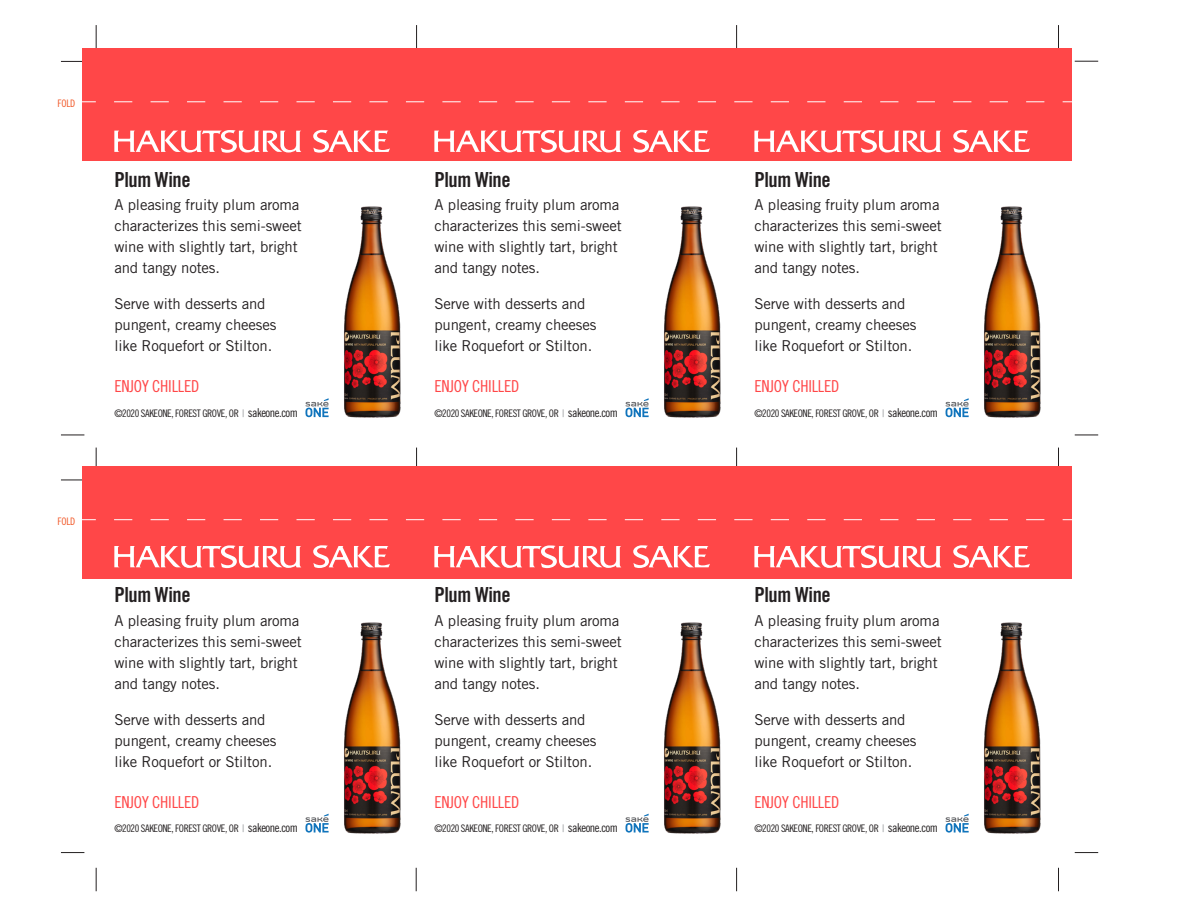
<style>
.page{position:relative;width:1188px;height:918px;background:#fff}
.page>*{position:absolute;margin:0;border:0;box-sizing:border-box;transform-origin:0 0}
.t1{font:20.85px "Trade Gothic Bold Cond Twenty";letter-spacing:-.02em;color:#231f20}
.t2{font:16.5px "Trade Gothic Cond Eighteen";letter-spacing:-.015em;color:#ff4748}
.t3{font:15px/21px "Trade Gothic";letter-spacing:-.01em;color:#231f20}
.t4{font:10.35px "Trade Gothic Cond Eighteen";letter-spacing:-.04em;color:#231f20}
.t5{font:10.35px "Trade Gothic Cond Eighteen";letter-spacing:-.02em;color:#f15929}
.s1{color:#939598}
.s2{font-size:12.15px}
</style>
<div class="page">
<svg style="left:96px;top:868px;width:1px;height:23px"></svg>
<svg style="left:416px;top:868px;width:1px;height:23px"></svg>
<svg style="left:736px;top:868px;width:1px;height:23px"></svg>
<svg style="left:1058px;top:868px;width:1px;height:23px"></svg>
<svg style="left:96px;top:25px;width:1px;height:24px"></svg>
<svg style="left:416px;top:25px;width:1px;height:24px"></svg>
<svg style="left:736px;top:25px;width:1px;height:24px"></svg>
<svg style="left:1058px;top:25px;width:1px;height:24px"></svg>
<svg style="left:1075px;top:435px;width:23px;height:1px"></svg>
<svg style="left:1075px;top:61px;width:23px;height:1px"></svg>
<svg style="left:1075px;top:852px;width:23px;height:1px"></svg>
<svg style="left:61px;top:435px;width:23px;height:1px"></svg>
<svg style="left:61px;top:61px;width:21px;height:1px"></svg>
<svg style="left:61px;top:852px;width:23px;height:1px"></svg>
<svg style="left:61px;top:480px;width:21px;height:1px"></svg>
<svg style="left:96px;top:448px;width:1px;height:18px"></svg>
<svg style="left:416px;top:448px;width:1px;height:18px"></svg>
<svg style="left:736px;top:448px;width:1px;height:18px"></svg>
<svg style="left:1058px;top:448px;width:1px;height:18px"></svg>
<div style="left:82px;top:49px;width:990px;height:112px;background:#ff4748"></div>
<div style="left:82px;top:466px;width:990px;height:113px;background:#ff4748"></div>
<svg style="left:82px;top:519px;width:990px;height:1px"></svg>
<img style="left:344px;top:206px;width:57px;height:212px">
<svg style="left:305px;top:398px;width:24px;height:19px"></svg>
<svg style="left:114px;top:130px;width:187px;height:23px"></svg>
<svg style="left:313px;top:130px;width:77px;height:23px"></svg>
<img style="left:664px;top:206px;width:57px;height:212px">
<svg style="left:625px;top:398px;width:24px;height:19px"></svg>
<svg style="left:434px;top:130px;width:187px;height:23px"></svg>
<svg style="left:633px;top:130px;width:77px;height:23px"></svg>
<img style="left:984px;top:206px;width:57px;height:212px">
<svg style="left:946px;top:398px;width:23px;height:19px"></svg>
<svg style="left:754px;top:130px;width:188px;height:23px"></svg>
<svg style="left:953px;top:130px;width:77px;height:23px"></svg>
<img style="left:344px;top:622px;width:57px;height:212px">
<svg style="left:305px;top:814px;width:24px;height:19px"></svg>
<svg style="left:114px;top:545px;width:187px;height:23px"></svg>
<svg style="left:313px;top:545px;width:77px;height:23px"></svg>
<img style="left:664px;top:622px;width:57px;height:212px">
<svg style="left:625px;top:814px;width:24px;height:19px"></svg>
<svg style="left:434px;top:545px;width:187px;height:23px"></svg>
<svg style="left:633px;top:545px;width:77px;height:23px"></svg>
<img style="left:984px;top:622px;width:57px;height:212px">
<svg style="left:946px;top:814px;width:23px;height:19px"></svg>
<svg style="left:754px;top:545px;width:188px;height:23px"></svg>
<svg style="left:953px;top:545px;width:77px;height:23px"></svg>
<svg style="left:82px;top:102px;width:990px;height:1px"></svg>
<p class="t5" style="left:58px;top:97px;width:19px">FOLD</p>
<p class="t5" style="left:58px;top:515px;width:19px">FOLD</p>
<p class="t1" style="left:114px;top:167px;width:78px">Plum Wine</p>
<p class="t3" style="left:114px;top:194px;width:189px">A pleasing fruity plum aroma characterizes this semi-sweet wine with slightly tart, bright and tangy notes.</p>
<p class="t3" style="left:114px;top:293px;width:164px">Serve with desserts and pungent, creamy cheeses like Roquefort or Stilton.</p>
<p class="t2" style="left:114px;top:377px;width:87px">ENJOY CHILLED</p>
<p class="t4" style="left:114px;top:407px;width:185px">©2020 SAKEONE, FOREST GROVE, OR <span class="s1">|</span> <span class="s2">sakeone.com</span></p>
<p class="t1" style="left:114px;top:582px;width:78px">Plum Wine</p>
<p class="t3" style="left:114px;top:610px;width:189px">A pleasing fruity plum aroma characterizes this semi-sweet wine with slightly tart, bright and tangy notes.</p>
<p class="t3" style="left:114px;top:709px;width:164px">Serve with desserts and pungent, creamy cheeses like Roquefort or Stilton.</p>
<p class="t2" style="left:114px;top:792px;width:87px">ENJOY CHILLED</p>
<p class="t4" style="left:114px;top:823px;width:185px">©2020 SAKEONE, FOREST GROVE, OR <span class="s1">|</span> <span class="s2">sakeone.com</span></p>
<p class="t1" style="left:434px;top:167px;width:78px">Plum Wine</p>
<p class="t1" style="left:754px;top:167px;width:78px">Plum Wine</p>
<p class="t3" style="left:434px;top:194px;width:189px">A pleasing fruity plum aroma characterizes this semi-sweet wine with slightly tart, bright and tangy notes.</p>
<p class="t3" style="left:434px;top:293px;width:164px">Serve with desserts and pungent, creamy cheeses like Roquefort or Stilton.</p>
<p class="t3" style="left:754px;top:194px;width:189px">A pleasing fruity plum aroma characterizes this semi-sweet wine with slightly tart, bright and tangy notes.</p>
<p class="t3" style="left:754px;top:293px;width:164px">Serve with desserts and pungent, creamy cheeses like Roquefort or Stilton.</p>
<p class="t2" style="left:434px;top:377px;width:87px">ENJOY CHILLED</p>
<p class="t2" style="left:754px;top:377px;width:87px">ENJOY CHILLED</p>
<p class="t4" style="left:434px;top:407px;width:185px">©2020 SAKEONE, FOREST GROVE, OR <span class="s1">|</span> <span class="s2">sakeone.com</span></p>
<p class="t4" style="left:754px;top:407px;width:185px">©2020 SAKEONE, FOREST GROVE, OR <span class="s1">|</span> <span class="s2">sakeone.com</span></p>
<p class="t1" style="left:434px;top:582px;width:78px">Plum Wine</p>
<p class="t1" style="left:754px;top:582px;width:78px">Plum Wine</p>
<p class="t3" style="left:434px;top:610px;width:189px">A pleasing fruity plum aroma characterizes this semi-sweet wine with slightly tart, bright and tangy notes.</p>
<p class="t3" style="left:434px;top:709px;width:164px">Serve with desserts and pungent, creamy cheeses like Roquefort or Stilton.</p>
<p class="t3" style="left:754px;top:610px;width:189px">A pleasing fruity plum aroma characterizes this semi-sweet wine with slightly tart, bright and tangy notes.</p>
<p class="t3" style="left:754px;top:709px;width:164px">Serve with desserts and pungent, creamy cheeses like Roquefort or Stilton.</p>
<p class="t2" style="left:434px;top:792px;width:87px">ENJOY CHILLED</p>
<p class="t2" style="left:754px;top:792px;width:87px">ENJOY CHILLED</p>
<p class="t4" style="left:434px;top:823px;width:185px">©2020 SAKEONE, FOREST GROVE, OR <span class="s1">|</span> <span class="s2">sakeone.com</span></p>
<p class="t4" style="left:754px;top:823px;width:185px">©2020 SAKEONE, FOREST GROVE, OR <span class="s1">|</span> <span class="s2">sakeone.com</span></p>
</div>
